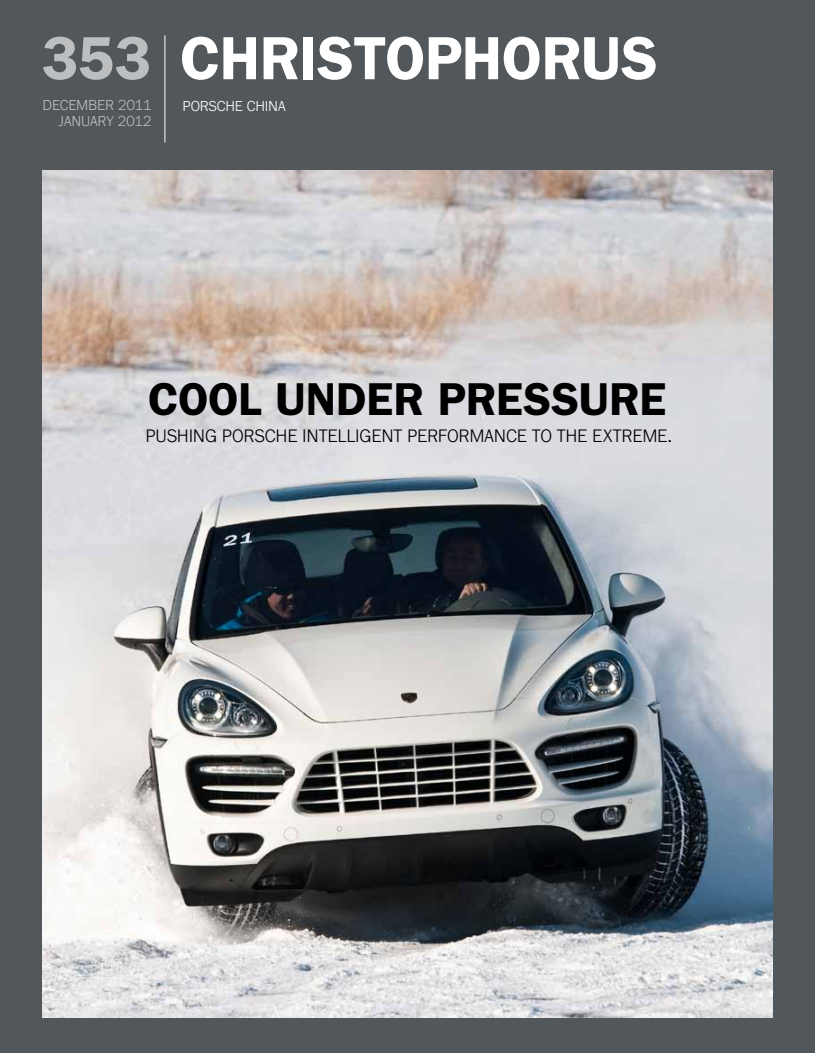
<style>
.page{position:relative;width:815px;height:1053px;background:#fff}
.page>*{position:absolute;margin:0;border:0;box-sizing:border-box;transform-origin:0 0}
.t1{font:600 61.25px "ITC Franklin Gothic Std";letter-spacing:-.01em;color:#fff}
.t2{font:600 61.25px "ITC Franklin Gothic Std";color:#bcbec0}
.t3{font:600 46.25px "ITC Franklin Gothic Std";letter-spacing:-.005em;color:#000}
.t4{font:300 18.75px "Franklin Gothic URW";letter-spacing:-.01em;color:#000}
.t5{font:300 15px/16.2px "Franklin Gothic URW";letter-spacing:-.015em;color:#bcbec0;text-align:right}
.t6{font:300 15px "Franklin Gothic URW";letter-spacing:-.01em;color:#fff}
</style>
<div class="page">
<div style="left:0;top:0;width:815px;height:1052px;background:#52575b"></div>
<img style="left:42px;top:170px;width:731px;height:847px">
<hr style="left:165px;top:35px;width:1px;height:107px;background:#fff">
<h1 class="t2" style="left:42px;top:22px;width:111px">353</h1>
<p class="t5" style="left:43px;top:96px;width:111px">DECEMBER 2011<br>JANUARY 2012</p>
<h1 class="t1" style="left:180px;top:22px;width:479px">CHRISTOPHORUS</h1>
<p class="t6" style="left:183px;top:97px;width:105px">PORSCHE CHINA</p>
<h2 class="t3" style="left:148px;top:371px;width:520px">COOL UNDER PRESSURE</h2>
<p class="t4" style="left:146px;top:424px;width:528px">PUSHING PORSCHE I NTELLIGENT PERFORMANCE TO THE EXTREME.</p>
</div>
